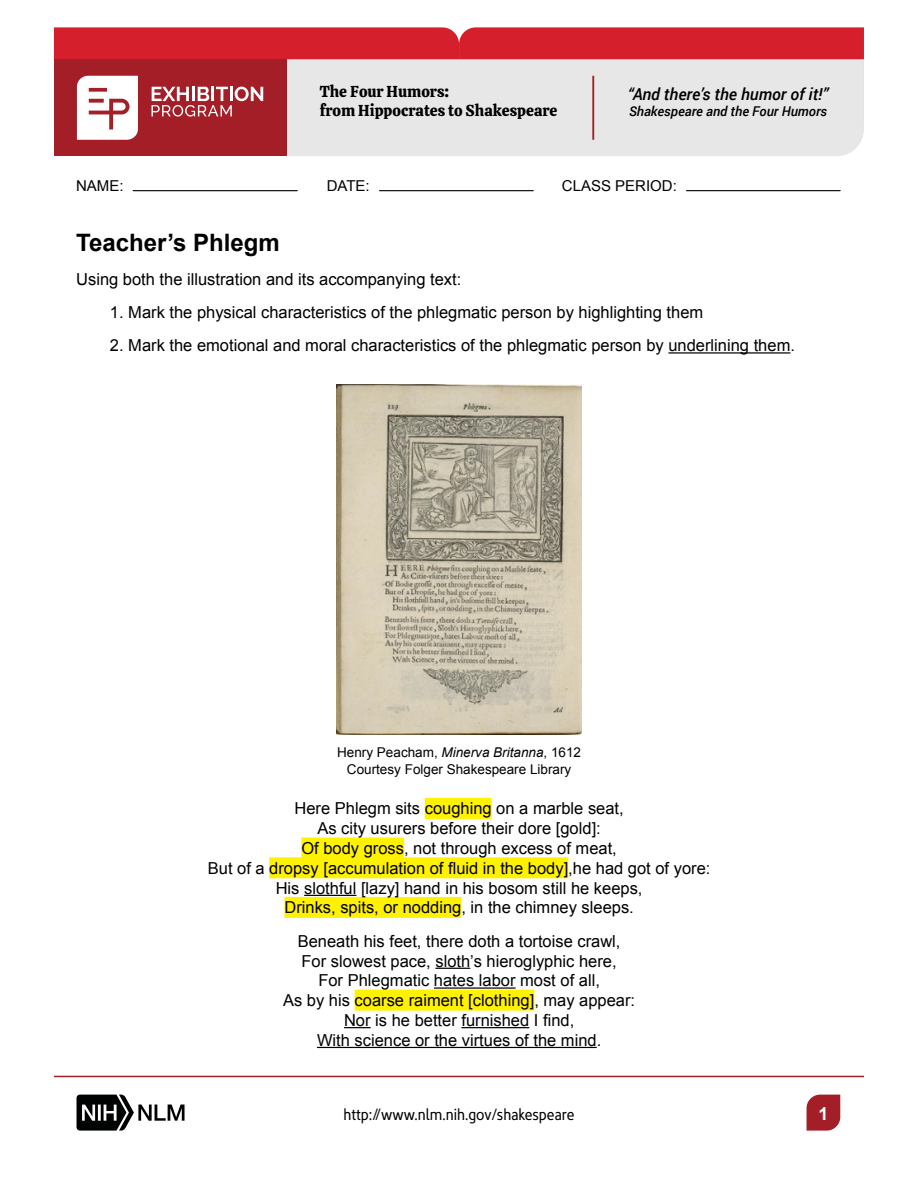
<style>
.page{position:relative;width:918px;height:1188px;background:#fff}
.page>*{position:absolute;margin:0;border:0;box-sizing:border-box;transform-origin:0 0}
.t1{font:700 24px "Arial";color:#000}
.t2{font:700 18px "Arial";color:#fff}
.t3{font:16.5px/19.8px "Arial";color:#000;text-align:center}
.t4{font:16.5px "Kyrial Sans Pro Regular Cond";color:#000}
.t5{font:italic 500 16.5px "Roboto";color:#000101}
.t6{font:15.75px/18.8px "Calistoga";color:#000101}
.t7{font:15px "Arial";color:#000}
.t8{font:13.5px "Arial";color:#000}
.t9{font:italic 500 13.5px "Roboto";color:#000101}
.s1{font-style:italic}
</style>
<div class="page">
<div style="left:286px;top:140px;width:575px;height:16px;background:#e7e7e7"></div>
<div style="left:54px;top:59px;width:232px;height:97px;background:#a31e26"></div>
<svg style="left:807px;top:1095px;width:33px;height:36px"></svg>
<hr style="left:133px;top:190px;width:164px;height:1px;background:#000">
<hr style="left:380px;top:190px;width:153px;height:1px;background:#000">
<hr style="left:54px;top:1076px;width:810px;height:1px;background:#a31e26">
<svg style="left:77px;top:1095px;width:108px;height:36px"></svg>
<hr style="left:687px;top:190px;width:153px;height:1px;background:#000">
<svg style="left:54px;top:27px;width:810px;height:113px"></svg>
<hr style="left:668px;top:352px;width:122px;height:2px;background:#000">
<div style="left:425px;top:798px;width:67px;height:21px;background:#fff200"></div>
<div style="left:301px;top:838px;width:103px;height:21px;background:#fff200"></div>
<div style="left:269px;top:857px;width:299px;height:21px;background:#fff200"></div>
<hr style="left:304px;top:895px;width:52px;height:1px;background:#000">
<div style="left:284px;top:897px;width:177px;height:21px;background:#fff200"></div>
<hr style="left:435px;top:968px;width:35px;height:1px;background:#000">
<hr style="left:434px;top:987px;width:82px;height:2px;background:#000">
<div style="left:355px;top:990px;width:179px;height:21px;background:#fff200"></div>
<svg style="left:344px;top:1027px;width:27px;height:1px"></svg>
<hr style="left:461px;top:1027px;width:68px;height:1px;background:#000">
<hr style="left:317px;top:1047px;width:280px;height:1px;background:#000">
<img style="left:336px;top:384px;width:246px;height:351px">
<p class="t7" style="left:76px;top:176px;width:49px">NAME:</p>
<p class="t6" style="left:320px;top:81px;width:239px">The Four Humors:<br>from Hippocrates to Shakespeare</p>
<p class="t5" style="left:628px;top:83px;width:202px">“And there’s the humor of it!”</p>
<p class="t9" style="left:629px;top:102px;width:200px">Shakespeare and the Four Humors</p>
<p class="t7" style="left:327px;top:176px;width:45px">DATE:</p>
<p class="t7" style="left:562px;top:176px;width:117px">CLASS PERIOD:</p>
<h1 class="t1" style="left:76px;top:227px;width:205px">Teacher’s Phlegm</h1>
<p class="t3" style="left:76px;top:269px;width:387px">Using both the illustration and its accompanying text:</p>
<p class="t3" style="left:110px;top:302px;width:595px">1. Mark the physical characteristics of the phlegmatic person by highlighting them</p>
<p class="t3" style="left:110px;top:336px;width:687px">2. Mark the emotional and moral characteristics of the phlegmatic person by underlining them.</p>
<p class="t8" style="left:337px;top:744px;width:245px">Henry Peacham, <span class="s1">Minerva Britanna</span>, 1612</p>
<p class="t8" style="left:347px;top:760px;width:226px">Courtesy Folger Shakespeare Library</p>
<p class="t3" style="left:208px;top:799px;width:504px">Here Phlegm sits coughing on a marble seat,<br>As city usurers before their dore [gold]:<br>Of body gross, not through excess of meat,<br>But of a dropsy [accumulation of fluid in the body],he had got of yore:<br>His slothful [lazy] hand in his bosom still he keeps,<br>Drinks, spits, or nodding, in the chimney sleeps.</p>
<p class="t3" style="left:283px;top:931px;width:354px">Beneath his feet, there doth a tortoise crawl,<br>For slowest pace, sloth’s hieroglyphic here,<br>For Phlegmatic hates labor most of all,<br>As by his coarse raiment [clothing], may appear:<br>Nor is he better furnished I find,<br>With science or the virtues of the mind.</p>
<p class="t4" style="left:343px;top:1103px;width:233px">http://www.nlm.nih.gov/shakespeare</p>
<p class="t2" style="left:818px;top:1102px;width:12px">1</p>
</div>
